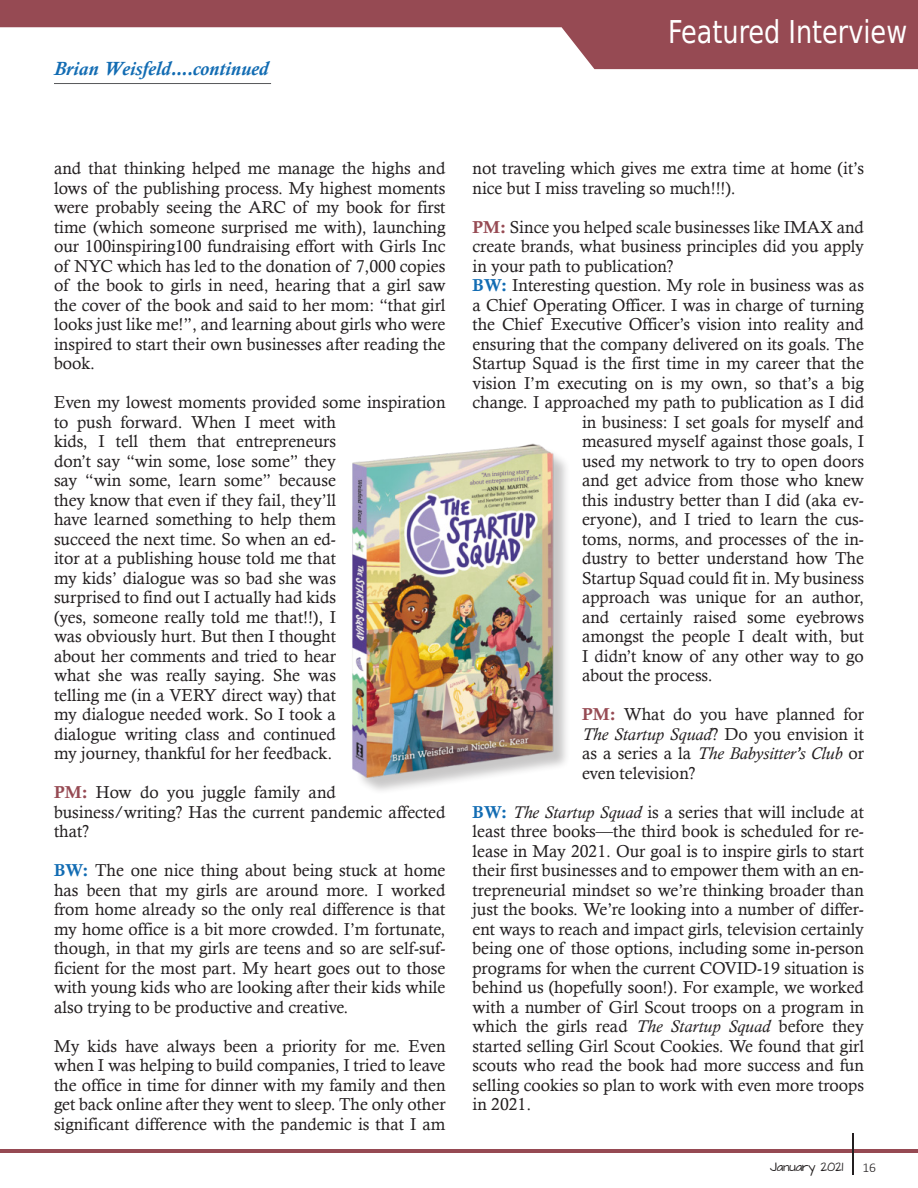
<style>
.page{position:relative;width:918px;height:1188px;background:#fff}
.page>*{position:absolute;margin:0;border:0;box-sizing:border-box;transform-origin:0 0}
.t1{font:31.5px "DejaVu Sans Condensed";color:#fff;scale:.9 1}
.t2{font:italic 700 19.5px "Calisto";color:#126cb3}
.t3{font:17.25px/19.5px "Calisto";color:#231f20;text-align:justify}
.t4{font:300 13.5px "Calibri";color:#231f20}
.t5{font:10.2px "Architects Daughter";color:#231f20}
.s1{font-family:"Calis MT Bol";color:#964a53}
.s2{font-family:"Calis MT Bol";color:#126cb3}
.s3{font-style:italic}
</style>
<div class="page">
<hr style="left:0;top:1149px;width:918px;height:4px;background:#964a53">
<hr style="left:852px;top:1133px;width:2px;height:42px;background:#231f20">
<svg style="left:0;top:0;width:918px;height:69px;fill:#964a53"></svg>
<hr style="left:54px;top:83px;width:217px;height:1px;background:#57585a">
<img style="left:352px;top:443px;width:214px;height:344px">
<p class="t2" style="left:54px;top:57px;width:216px">Brian Weisfeld....continued</p>
<p class="t1" style="left:668px;top:7px;width:267px">Featured Interview</p>
<p class="t3" style="left:54px;top:158px;width:393px">and that thinking helped me manage the highs and lows of the publishing process. My highest moments were probably seeing the ARC of my book for first time (which someone surprised me with), launching our 100inspiring100 fundraising effort with Girls Inc of NYC which has led to the donation of 7,000 copies of the book to girls in need, hearing that a girl saw the cover of the book and said to her mom: “that girl looks just like me!”, and learning about girls who were inspired to start their own businesses after reading the book.</p>
<p class="t3" style="left:54px;top:392px;width:393px;text-align:left">Even my lowest moments provided some inspiration to push forward. When I meet with<br>kids, I tell them that entrepreneurs<br>don’t say “win some, lose some” they<br>say “win some, learn some” because<br>they know that even if they fail, they’ll<br>have learned something to help them<br>succeed the next time. So when an ed-<br>itor at a publishing house told me that<br>my kids’ dialogue was so bad she was<br>surprised to find out I actually had kids<br>(yes, someone really told me that!!), I<br>was obviously hurt. But then I thought<br>about her comments and tried to hear<br>what she was really saying. She was<br>telling me (in a VERY direct way) that<br>my dialogue needed work. So I took a<br>dialogue writing class and continued<br>my journey, thankful for her feedback.</p>
<p class="t3" style="left:54px;top:782px;width:393px;text-align:left"><span class="s1">PM:</span> How do you juggle family and business/writing? Has the current pandemic affected that?</p>
<p class="t3" style="left:54px;top:860px;width:393px"><span class="s2">BW:</span> The one nice thing about being stuck at home has been that my girls are around more. I worked from home already so the only real difference is that my home office is a bit more crowded. I’m fortunate, though, in that my girls are teens and so are self-suf&shy;ficient for the most part. My heart goes out to those with young kids who are looking after their kids while also trying to be productive and creative.</p>
<p class="t3" style="left:54px;top:1036px;width:393px">My kids have always been a priority for me. Even when I was helping to build companies, I tried to leave the office in time for dinner with my family and then get back online after they went to sleep. The only other significant difference with the pandemic is that I am</p>
<p class="t3" style="left:472px;top:158px;width:393px">not traveling which gives me extra time at home (it’s nice but I miss traveling so much!!!).</p>
<p class="t3" style="left:472px;top:217px;width:393px"><span class="s1">PM:</span> Since you helped scale businesses like IMAX and create brands, what business principles did you apply in your path to publication?</p>
<p class="t3" style="left:472px;top:275px;width:393px"><span class="s2">BW:</span> Interesting question. My role in business was as</p>
<p class="t3" style="left:472px;top:295px;width:393px">a Chief Operating Officer. I was in charge of turning</p>
<p class="t3" style="left:472px;top:314px;width:393px">the Chief Executive Officer’s vision into reality and</p>
<p class="t3" style="left:472px;top:334px;width:393px">ensuring that the company delivered on its goals. The</p>
<p class="t3" style="left:472px;top:353px;width:393px">Startup Squad is the first time in my career that the</p>
<p class="t3" style="left:472px;top:373px;width:393px">vision I’m executing on is my own, so that’s a big</p>
<p class="t3" style="left:472px;top:392px;width:393px">change. I approached my path to publication as I did</p>
<p class="t3" style="left:582px;top:412px;width:284px">in business: I set goals for myself and</p>
<p class="t3" style="left:582px;top:431px;width:283px">measured myself against those goals, I</p>
<p class="t3" style="left:582px;top:451px;width:284px">used my network to try to open doors</p>
<p class="t3" style="left:582px;top:470px;width:284px">and get advice from those who knew</p>
<p class="t3" style="left:582px;top:490px;width:284px">this industry better than I did (aka ev-</p>
<p class="t3" style="left:582px;top:509px;width:284px">eryone), and I tried to learn the cus-</p>
<p class="t3" style="left:582px;top:529px;width:284px">toms, norms, and processes of the in-</p>
<p class="t3" style="left:582px;top:548px;width:284px">dustry to better understand how The</p>
<p class="t3" style="left:582px;top:568px;width:284px">Startup Squad could fit in. My business</p>
<p class="t3" style="left:582px;top:587px;width:284px">approach was unique for an author,</p>
<p class="t3" style="left:582px;top:607px;width:284px">and certainly raised some eyebrows</p>
<p class="t3" style="left:582px;top:626px;width:284px">amongst the people I dealt with, but</p>
<p class="t3" style="left:582px;top:646px;width:284px">I didn’t know of any other way to go</p>
<p class="t3" style="left:582px;top:665px;width:132px">about the process.</p>
<p class="t3" style="left:582px;top:704px;width:284px"><span class="s1">PM:</span> What do you have planned for <span class="s3">The Startup Squad</span>? Do you envision it as a series a la <span class="s3">The Babysitter’s Club</span> or even television?</p>
<p class="t3" style="left:472px;top:802px;width:393px"><span class="s2">BW:</span> <span class="s3">The Startup Squad</span> is a series that will include at least three books—the third book is scheduled for re&shy;lease in May 2021. Our goal is to inspire girls to start their first businesses and to empower them with an en&shy;trepreneurial mindset so we’re thinking broader than just the books. We’re looking into a number of differ&shy;ent ways to reach and impact girls, television certainly being one of those options, including some in-person programs for when the current COVID-19 situation is behind us (hopefully soon!). For example, we worked with a number of Girl Scout troops on a program in which the girls read <span class="s3">The Startup Squad</span> before they started selling Girl Scout Cookies. We found that girl scouts who read the book had more success and fun selling cookies so plan to work with even more troops in 2021.</p>
<p class="t5" style="left:770px;top:1159px;width:75px">January 2021</p>
<p class="t4" style="left:862px;top:1159px;width:15px">16</p>
</div>
